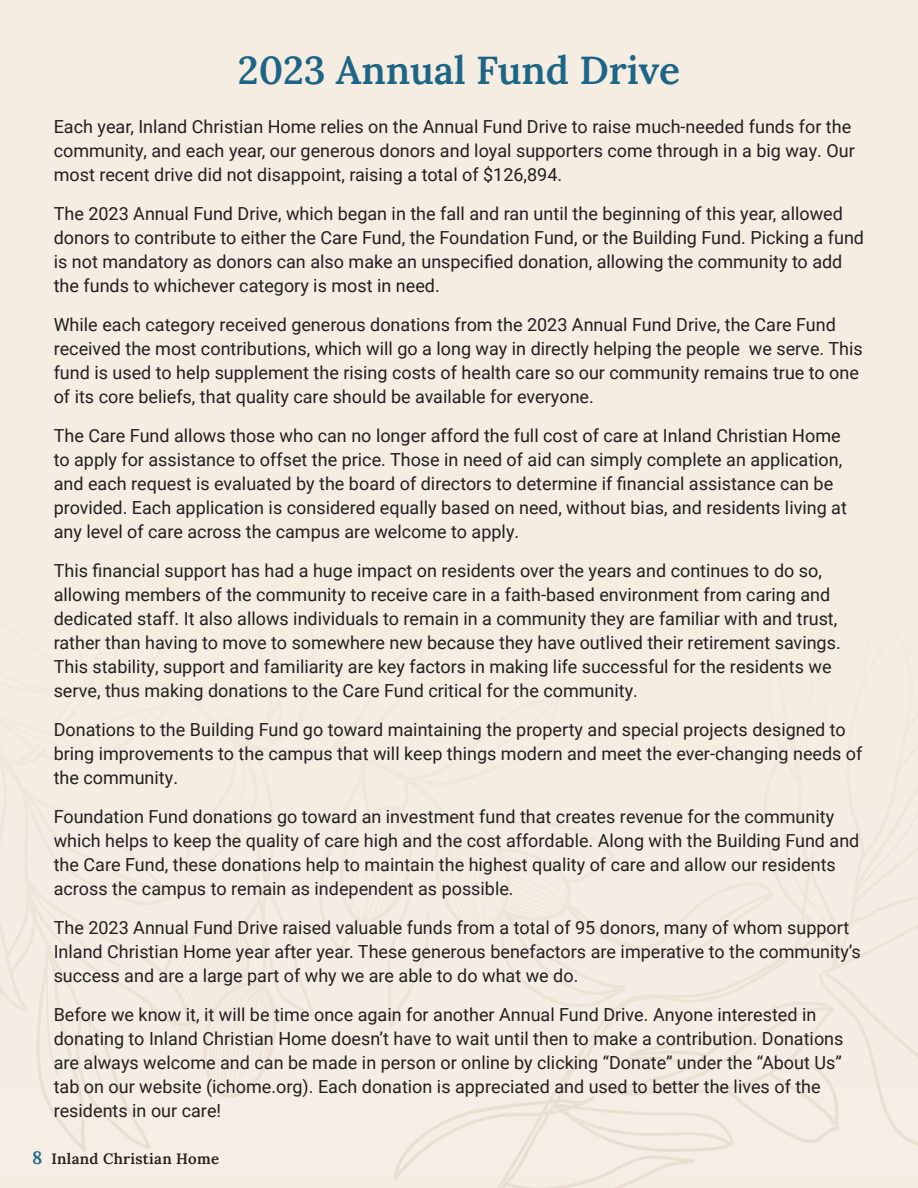
<style>
.page{position:relative;width:918px;height:1188px;background:#f5ece2}
.page>*{position:absolute;margin:0;border:0;box-sizing:border-box;transform-origin:0 0}
.t1{font:39px "Lora";color:#1d6586}
.t2{font:18px/24px "Roboto";color:#231f20}
.t3{font:15px "Lora";letter-spacing:.02em;color:#231f20}
.s1{font-size:18px;color:#1d6586}
</style>
<div class="page">
<svg style="left:0;top:941px;width:918px;height:247px"></svg>
<p class="t1" style="left:238px;top:41px;width:444px">2023 Annual Fund Drive</p>
<p class="t2" style="left:54px;top:114px;width:803px">Each year, Inland Christian Home relies on the Annual Fund Drive to raise much-needed funds for the community, and each year, our generous donors and loyal supporters come through in a big way. Our most recent drive did not disappoint, raising a total of $126,894.</p>
<p class="t2" style="left:54px;top:201px;width:812px">The 2023 Annual Fund Drive, which began in the fall and ran until the beginning of this year, allowed donors to contribute to either the Care Fund, the Foundation Fund, or the Building Fund. Picking a fund is not mandatory as donors can also make an unspecified donation, allowing the community to add the funds to whichever category is most in need.</p>
<p class="t2" style="left:54px;top:312px;width:811px">While each category received generous donations from the 2023 Annual Fund Drive, the Care Fund received the most contributions, which will go a long way in directly helping the people we serve. This fund is used to help supplement the rising costs of health care so our community remains true to one of its core beliefs, that quality care should be available for everyone.</p>
<p class="t2" style="left:54px;top:423px;width:795px">The Care Fund allows those who can no longer afford the full cost of care at Inland Christian Home to apply for assistance to offset the price. Those in need of aid can simply complete an application, and each request is evaluated by the board of directors to determine if financial assistance can be provided. Each application is considered equally based on need, without bias, and residents living at any level of care across the campus are welcome to apply.</p>
<p class="t2" style="left:54px;top:558px;width:789px">This financial support has had a huge impact on residents over the years and continues to do so, allowing members of the community to receive care in a faith-based environment from caring and dedicated staff. It also allows individuals to remain in a community they are familiar with and trust, rather than having to move to somewhere new because they have outlived their retirement savings.<br>This stability, support and familiarity are key factors in making life successful for the residents we serve, thus making donations to the Care Fund critical for the community.</p>
<p class="t2" style="left:54px;top:717px;width:810px">Donations to the Building Fund go toward maintaining the property and special projects designed to bring improvements to the campus that will keep things modern and meet the ever-changing needs of the community.</p>
<p class="t2" style="left:54px;top:804px;width:807px">Foundation Fund donations go toward an investment fund that creates revenue for the community which helps to keep the quality of care high and the cost affordable. Along with the Building Fund and the Care Fund, these donations help to maintain the highest quality of care and allow our residents across the campus to remain as independent as possible.</p>
<p class="t2" style="left:54px;top:915px;width:809px">The 2023 Annual Fund Drive raised valuable funds from a total of 95 donors, many of whom support<br>Inland Christian Home year after year. These generous benefactors are imperative to the community’s success and are a large part of why we are able to do what we do.</p>
<p class="t2" style="left:54px;top:1002px;width:791px">Before we know it, it will be time once again for another Annual Fund Drive. Anyone interested in donating to Inland Christian Home doesn’t have to wait until then to make a contribution. Donations are always welcome and can be made in person or online by clicking “Donate” under the “About Us” tab on our website (ichome.org). Each donation is appreciated and used to better the lives of the residents in our care!</p>
<p class="t3" style="left:32px;top:1147px;width:188px"><span class="s1">8</span> Inland Christian Home</p>
</div>
